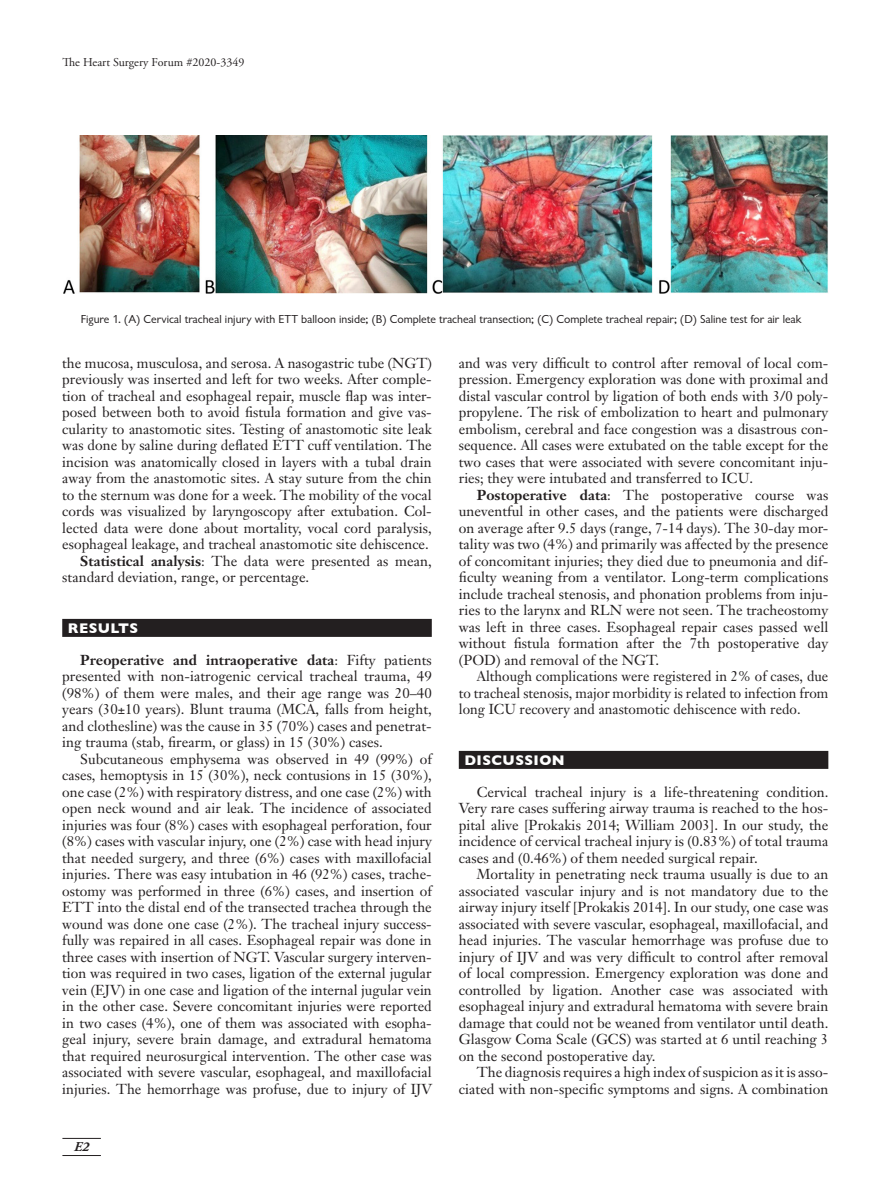
<style>
.page{position:relative;width:891px;height:1188px;background:#fff}
.page>*{position:absolute;margin:0;border:0;box-sizing:border-box;transform-origin:0 0}
.Body_Text{font:14.25px/16.5px "Janson Text";letter-spacing:.005em;color:#231f20;text-align:justify}
.t1{font:700 14.25px "Gill Sans";letter-spacing:.03em;color:#fff}
.t2{font:italic 700 13.5px "Adobe Garamond Pro";color:#231f20}
.Figure_Legend{font:12px "Classical Sans Regular DTC";color:#231f20}
.t3{font:12px "Adobe Garamond Pro";letter-spacing:.005em;color:#231f20}
.s1{font-weight:700}
</style>
<div class="page">
<hr style="left:62px;top:1138px;width:39px;height:1px;background:#231f20">
<hr style="left:62px;top:1155px;width:39px;height:1px;background:#231f20">
<div style="left:62px;top:619px;width:370px;height:18px;background:#231f20"></div>
<div style="left:459px;top:751px;width:369px;height:18px;background:#231f20"></div>
<img style="left:64px;top:136px;width:764px;height:157px">
<p class="t3" style="left:62px;top:55px;width:184px">The Heart Surgery Forum #2020-3349</p>
<p class="Figure_Legend" style="left:81px;top:313px;width:723px">Figure 1. (A) Cervical tracheal injury with ETT balloon inside; (B) Complete tracheal transection; (C) Complete tracheal repair; (D) Saline test for air leak</p>
<p class="Body_Text" style="left:62px;top:354px;width:371px">the mucosa, musculosa, and serosa. A nasogastric tube (NGT) previously was inserted and left for two weeks. After comple&shy;tion of tracheal and esophageal repair, muscle flap was inter&shy;posed between both to avoid fistula formation and give vas&shy;cularity to anastomotic sites. Testing of anastomotic site leak was done by saline during deflated ETT cuff ventilation. The incision was anatomically closed in layers with a tubal drain away from the anastomotic sites. A stay suture from the chin to the sternum was done for a week. The mobility of the vocal cords was visualized by laryngoscopy after extubation. Col&shy;lected data were done about mortality, vocal cord paralysis, esophageal leakage, and tracheal anastomotic site dehiscence.</p>
<p class="Body_Text" style="left:62px;top:552px;width:371px;text-indent:18px"><span class="s1">Statistical analysis</span>: The data were presented as mean, standard deviation, range, or percentage.</p>
<h1 class="t1" style="left:68px;top:617px;width:72px">RESULTS</h1>
<p class="Body_Text" style="left:62px;top:651px;width:371px;text-indent:18px"><span class="s1">Preoperative and intraoperative data</span>: Fifty patients presented with non-iatrogenic cervical tracheal trauma, 49 (98%) of them were males, and their age range was 20–40 years (30±10 years). Blunt trauma (MCA, falls from height, and clothesline) was the cause in 35 (70%) cases and penetrat&shy;ing trauma (stab, firearm, or glass) in 15 (30%) cases.</p>
<p class="Body_Text" style="left:62px;top:750px;width:371px;text-indent:18px">Subcutaneous emphysema was observed in 49 (99%) of cases, hemoptysis in 15 (30%), neck contusions in 15 (30%), one case (2%) with respiratory distress, and one case (2%) with open neck wound and air leak. The incidence of associated injuries was four (8%) cases with esophageal perforation, four (8%) cases with vascular injury, one (2%) case with head injury that needed surgery, and three (6%) cases with maxillofacial injuries. There was easy intubation in 46 (92%) cases, trache&shy;ostomy was performed in three (6%) cases, and insertion of ETT into the distal end of the transected trachea through the wound was done one case (2%). The tracheal injury success&shy;fully was repaired in all cases. Esophageal repair was done in three cases with insertion of NGT. Vascular surgery interven&shy;tion was required in two cases, ligation of the external jugular vein (EJV) in one case and ligation of the internal jugular vein in the other case. Severe concomitant injuries were reported in two cases (4%), one of them was associated with esopha&shy;geal injury, severe brain damage, and extradural hematoma that required neurosurgical intervention. The other case was associated with severe vascular, esophageal, and maxillofacial injuries. The hemorrhage was profuse, due to injury of IJV</p>
<p class="t2" style="left:74px;top:1139px;width:17px">E2</p>
<p class="Body_Text" style="left:459px;top:354px;width:371px">and was very difficult to control after removal of local com&shy;pression. Emergency exploration was done with proximal and distal vascular control by ligation of both ends with 3/0 poly&shy;propylene. The risk of embolization to heart and pulmonary embolism, cerebral and face congestion was a disastrous con&shy;sequence. All cases were extubated on the table except for the two cases that were associated with severe concomitant inju&shy;ries; they were intubated and transferred to ICU.</p>
<p class="Body_Text" style="left:459px;top:486px;width:371px;text-indent:18px"><span class="s1">Postoperative data</span>: The postoperative course was uneventful in other cases, and the patients were discharged on average after 9.5 days (range, 7-14 days). The 30-day mor&shy;tality was two (4%) and primarily was affected by the presence of concomitant injuries; they died due to pneumonia and dif&shy;ficulty weaning from a ventilator. Long-term complications include tracheal stenosis, and phonation problems from inju&shy;ries to the larynx and RLN were not seen. The tracheostomy was left in three cases. Esophageal repair cases passed well without fistula formation after the 7th postoperative day (POD) and removal of the NGT.</p>
<p class="Body_Text" style="left:459px;top:668px;width:371px;text-indent:18px">Although complications were registered in 2% of cases, due to tracheal stenosis, major morbidity is related to infection from long ICU recovery and anastomotic dehiscence with redo.</p>
<h1 class="t1" style="left:465px;top:749px;width:102px">DISCUSSION</h1>
<p class="Body_Text" style="left:459px;top:783px;width:371px;text-indent:18px">Cervical tracheal injury is a life-threatening condition.<br>Very rare cases suffering airway trauma is reached to the hos&shy;pital alive [Prokakis 2014; William 2003]. In our study, the incidence of cervical tracheal injury is (0.83%) of total trauma cases and (0.46%) of them needed surgical repair.</p>
<p class="Body_Text" style="left:459px;top:866px;width:371px;text-indent:18px">Mortality in penetrating neck trauma usually is due to an associated vascular injury and is not mandatory due to the airway injury itself [Prokakis 2014]. In our study, one case was associated with severe vascular, esophageal, maxillofacial, and head injuries. The vascular hemorrhage was profuse due to injury of IJV and was very difficult to control after removal of local compression. Emergency exploration was done and controlled by ligation. Another case was associated with esophageal injury and extradural hematoma with severe brain damage that could not be weaned from ventilator until death.<br>Glasgow Coma Scale (GCS) was started at 6 until reaching 3 on the second postoperative day.</p>
<p class="Body_Text" style="left:459px;top:1064px;width:371px;text-align:right">The diagnosis requires a high index of suspicion as it is asso&shy;ciated with non-specific symptoms and signs. A combination</p>
</div>
